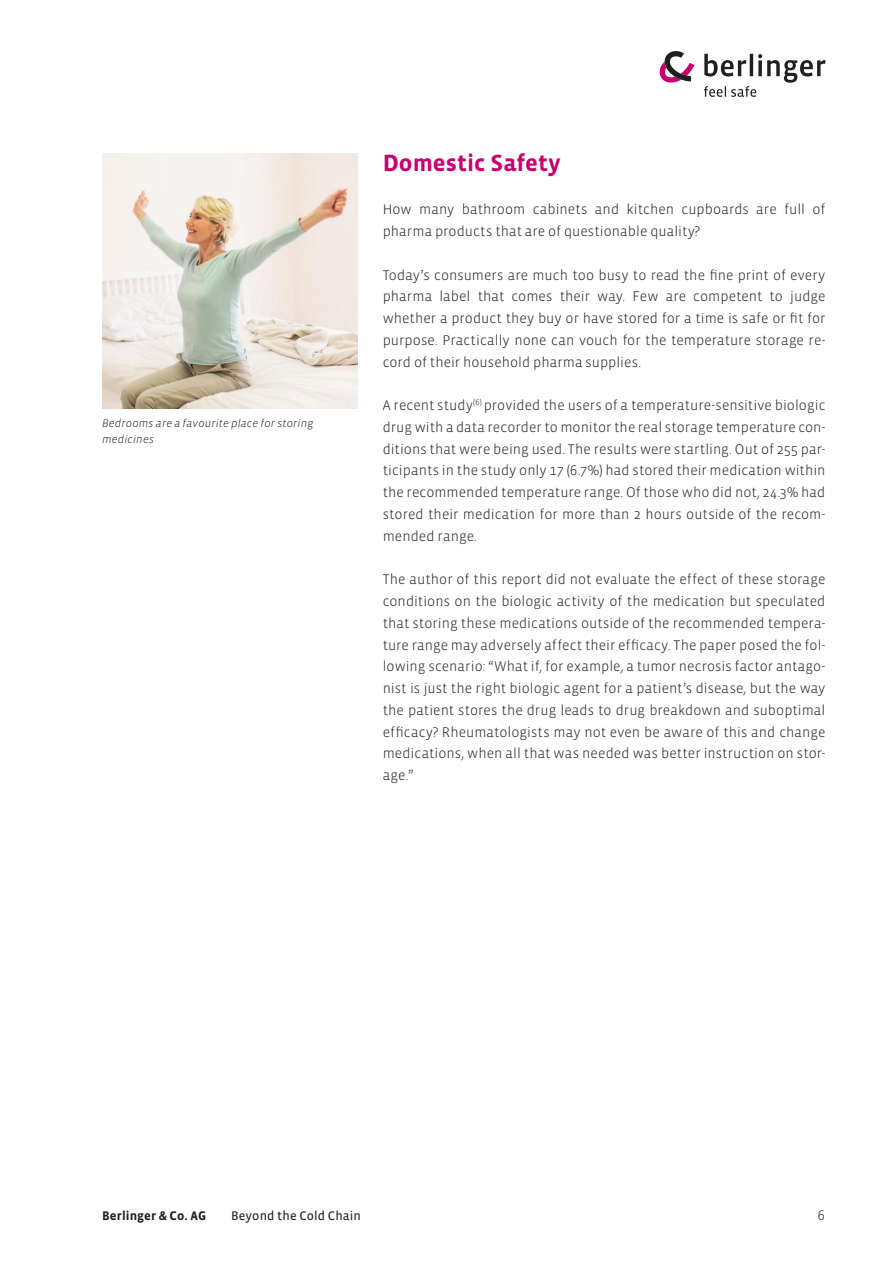
<style>
.page{position:relative;width:893px;height:1263px;background:#fff}
.page>*{position:absolute;margin:0;border:0;box-sizing:border-box;transform-origin:0 0}
.t1{font:700 24px "Vista Sans";letter-spacing:.005em;color:#c90070}
.t2{font:300 14.25px/21.8px "Vista Sans";letter-spacing:.005em;color:#241f1f;text-align:justify}
.t3{font:12.75px "Vista Sans Reg";letter-spacing:.01em;color:#241f1f}
.t4{font:700 12.75px "Vista Sans";letter-spacing:.01em;color:#241f1f}
.t5{font:italic 300 11.25px/15.8px "Vista Sans";letter-spacing:.015em;color:#241f1f}
</style>
<div class="page">
<svg style="left:704px;top:54px;width:121px;height:43px"></svg>
<svg style="left:660px;top:51px;width:35px;height:32px"></svg>
<img style="left:102px;top:153px;width:255px;height:255px">
<p class="t5" style="left:102px;top:416px;width:213px">Bedrooms are a favourite place for storing medicines</p>
<h1 class="t1" style="left:383px;top:151px;width:180px">Domestic Safety</h1>
<p class="t2" style="left:383px;top:199px;width:444px">How many bathroom cabinets and kitchen cupboards are full of pharma products that are of questionable quality?</p>
<p class="t2" style="left:383px;top:264px;width:444px">Today’s consumers are much too busy to read the fine print of every pharma label that comes their way. Few are competent to judge whether a product they buy or have stored for a time is safe or fit for purpose. Practically none can vouch for the temperature storage re&shy;cord of their household pharma supplies.</p>
<p class="t2" style="left:383px;top:395px;width:444px">A recent study<sup>(6)</sup> provided the users of a temperature-sensitive biologic drug with a data recorder to monitor the real storage temperature con&shy;ditions that were being used. The results were startling. Out of 255 par&shy;ticipants in the study only 17 (6.7%) had stored their medication within the recommended temperature range. Of those who did not, 24.3% had stored their medication for more than 2 hours outside of the recom&shy;mended range.</p>
<p class="t2" style="left:383px;top:569px;width:444px">The author of this report did not evaluate the effect of these storage conditions on the biologic activity of the medication but speculated that storing these medications outside of the recommended tempera&shy;ture range may adversely affect their efficacy. The paper posed the fol&shy;lowing scenario: “What if, for example, a tumor necrosis factor antago&shy;nist is just the right biologic agent for a patient’s disease, but the way the patient stores the drug leads to drug breakdown and suboptimal efficacy? Rheumatologists may not even be aware of this and change medications, when all that was needed was better instruction on stor&shy;age.”</p>
<p class="t4" style="left:102px;top:1210px;width:106px">Berlinger &amp; Co. AG</p>
<p class="t3" style="left:231px;top:1210px;width:131px">Beyond the Cold Chain</p>
<p class="t2" style="left:818px;top:1205px;width:9px">6</p>
</div>
